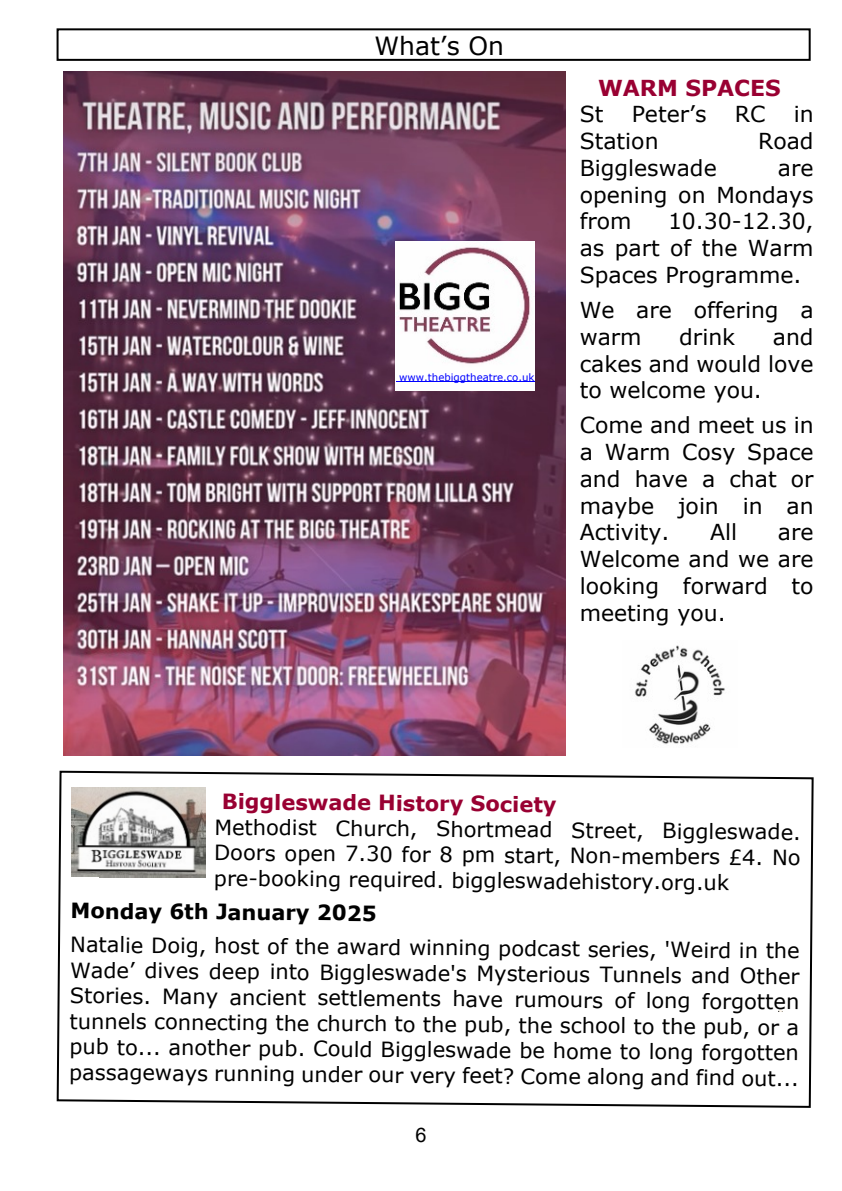
<style>
.page{position:relative;width:842px;height:1191px;background:#fff}
.page>*{position:absolute;margin:0;border:0;box-sizing:border-box;transform-origin:0 0}
.t1{font:25px "Verdana";color:#000}
.t2{font:22px/26.8px "Verdana";color:#000;text-align:justify}
.t3{font:700 22px "Verdana";color:#990032}
.t4{font:21px/25.6px "Verdana";color:#000;text-align:justify}
.t5{font:700 21px "Verdana";color:#990032}
.t6{font:700 21px "Verdana";color:#000}
.t7{font:20px "Arial";color:#000}
.t8{font:10.2px "Verdana";color:#00f}
</style>
<div class="page">
<div style="left:57px;top:28px;width:754px;height:33px;border:2px solid #000"></div>
<img style="left:63px;top:72px;width:502px;height:683px">
<img style="left:396px;top:241px;width:139px;height:129px">
<div style="left:396px;top:370px;width:139px;height:20px;background:#fff"></div>
<hr style="left:396px;top:381px;width:139px;height:1px;background:#00f">
<svg style="left:56px;top:770px;width:758px;height:338px"></svg>
<img style="left:71px;top:786px;width:135px;height:91px">
<img style="left:634px;top:645px;width:91px;height:100px">
<p class="t1" style="left:374px;top:35px;width:131px">What’s On</p>
<p class="t8" style="left:399px;top:373px;width:137px">www.thebiggtheatre.co.uk</p>
<p class="t3" style="left:598px;top:79px;width:184px">WARM SPACES</p>
<p class="t2" style="left:580px;top:103px;width:25px">St</p>
<p class="t2" style="left:632px;top:103px;width:76px">Peter’s</p>
<p class="t2" style="left:735px;top:103px;width:32px">RC</p>
<p class="t2" style="left:794px;top:103px;width:21px">in</p>
<p class="t2" style="left:580px;top:130px;width:80px">Station</p>
<p class="t2" style="left:758px;top:130px;width:57px">Road</p>
<p class="t2" style="left:580px;top:156px;width:139px">Biggleswade</p>
<p class="t2" style="left:580px;top:156px;width:235px;text-indent:198px">are opening on Mondays from</p>
<p class="t2" style="left:580px;top:210px;width:235px;text-indent:88px">10.30-12.30, as part of the Warm Spaces Programme.</p>
<p class="t2" style="left:580px;top:298px;width:235px">We are offering a warm</p>
<p class="t2" style="left:580px;top:325px;width:235px;text-indent:193px">and cakes and would love to welcome you.</p>
<p class="t2" style="left:580px;top:414px;width:235px">Come and meet us in a Warm Cosy Space and have a chat or maybe join in an Activity.</p>
<p class="t2" style="left:679px;top:325px;width:58px">drink</p>
<p class="t2" style="left:710px;top:521px;width:29px">All</p>
<p class="t2" style="left:580px;top:521px;width:235px;text-indent:198px">are Welcome and we are looking forward to meeting you.</p>
<p class="t5" style="left:222px;top:791px;width:336px;rotate:1deg">Biggleswade History Society</p>
<p class="t4" style="left:215px;top:813px;width:588px;rotate:1deg">Methodist Church, Shortmead Street, Biggleswade.<br>Doors open 7.30 for 8 pm start, Non-members £4. No pre-booking required. biggleswadehistory.org.uk</p>
<p class="t6" style="left:71px;top:900px;width:307px;rotate:1deg">Monday 6th January 2025</p>
<p class="t4" style="left:71px;top:930px;width:732px;rotate:1deg">Natalie Doig, host of the award winning podcast series, 'Weird in the Wade’ dives deep into Biggleswade's Mysterious Tunnels and Other Stories. Many ancient settlements have rumours of long forgotten tunnels connecting the church to the pub, the school to the pub, or a pub to... another pub. Could Biggleswade be home to long forgotten passageways running under our very feet? Come along and find out...</p>
<p class="t7" style="left:415px;top:1127px;width:13px">6</p>
</div>
